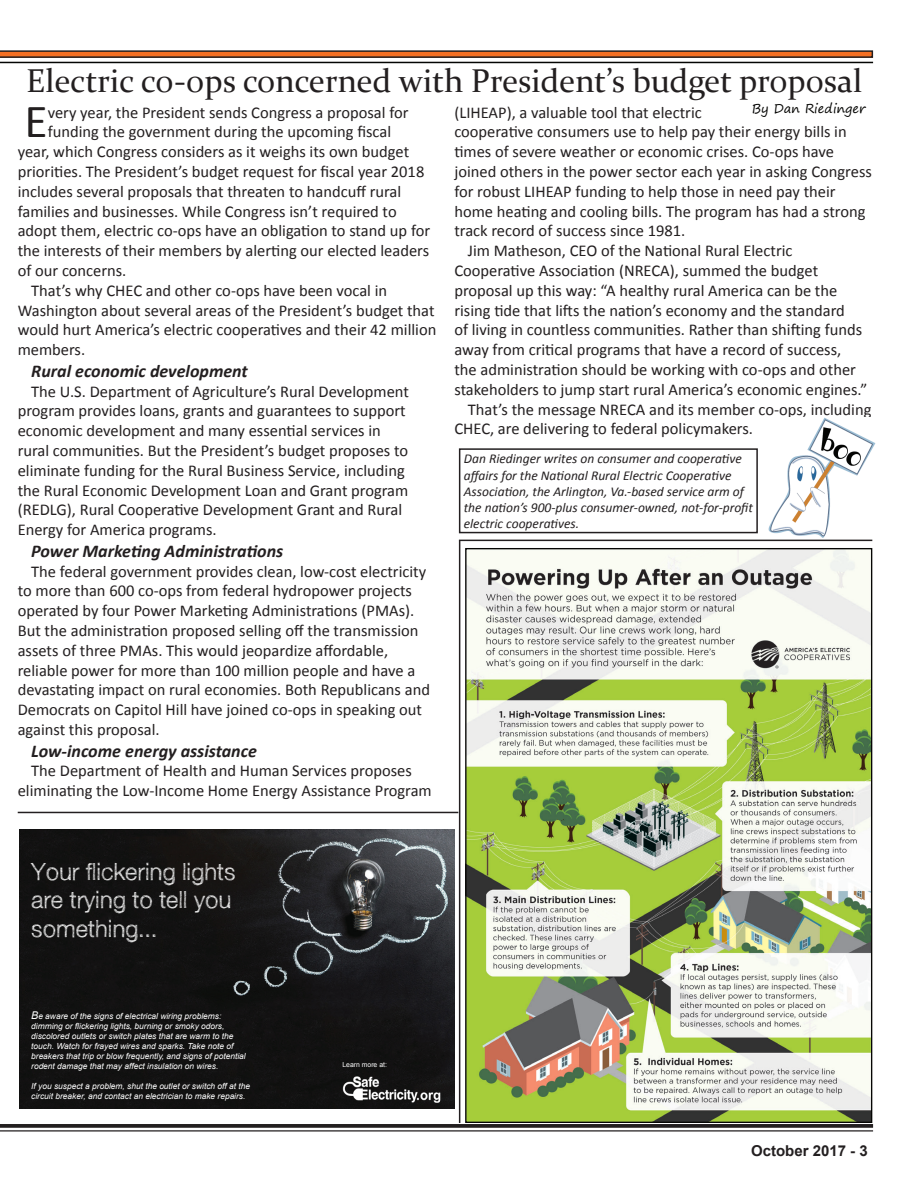
<style>
.page{position:relative;width:918px;height:1188px;background:#fff}
.page>*{position:absolute;margin:0;border:0;box-sizing:border-box;transform-origin:0 0}
.t1{font:47.7px "Calibri";color:#231f20}
.t2{font:33px "Constantia";color:#231f20}
.t3{font:300 23.55px/28.3px "Sketchetik";color:#fff}
.t4{font:italic 700 18px "Calibri";color:#231f20}
.t5{font:16.5px/19.8px "Calibri";color:#231f20}
.t6{font:700 15px "Arial";color:#231f20}
.t7{font:italic 13.5px/16.2px "Calibri";color:#231f20}
.t8{font:12.75px "Segoe Print";color:#060604}
.t9{font:italic 8.4px/10.1px "Arial";color:#fff}
.t10{font:6.9px "Arial";color:#fff}
.s1{font-size:10.65px}
</style>
<div class="page">
<svg style="left:0;top:1124px;width:873px;height:4px;background:#302c2d"></svg>
<hr style="left:0;top:1130px;width:873px;height:2px;background:#231f20">
<hr style="left:0;top:62px;width:873px;height:1px;background:#040503">
<svg style="left:0;top:50px;width:873px;height:8px;background:#a4562a"></svg>
<img style="left:768px;top:418px;width:108px;height:120px">
<div style="left:459px;top:448px;width:299px;height:85px;border:2px solid #231f20"></div>
<hr style="left:459px;top:540px;width:413px;height:1px;background:#231f20">
<img style="left:467px;top:550px;width:403px;height:571px">
<hr style="left:459px;top:541px;width:1px;height:582px;background:#231f20">
<hr style="left:18px;top:812px;width:440px;height:1px;background:#231f20">
<img style="left:20px;top:830px;width:434px;height:278px">
<img style="left:337px;top:1076px;width:112px;height:27px">
<h2 class="t2" style="left:26px;top:58px;width:838px">Electric co-ops concerned with President’s budget proposal</h2>
<p class="t8" style="left:752px;top:97px;width:115px">By Dan Riedinger</p>
<p class="t5" style="left:454px;top:102px;width:249px">(LIHEAP), a valuable tool that electric</p>
<p class="t5" style="left:454px;top:122px;width:394px">cooperative consumers use to help pay their energy bills in</p>
<p class="t5" style="left:454px;top:142px;width:381px">times of severe weather or economic crises. Co-ops have</p>
<p class="t5" style="left:454px;top:162px;width:419px">joined others in the power sector each year in asking Congress</p>
<p class="t5" style="left:454px;top:181px;width:383px">for robust LIHEAP funding to help those in need pay their</p>
<p class="t5" style="left:454px;top:201px;width:413px">home heating and cooling bills. The program has had a strong</p>
<p class="t5" style="left:454px;top:221px;width:233px">track record of success since 1981.</p>
<p class="t5" style="left:468px;top:241px;width:326px">Jim Matheson, CEO of the National Rural Electric</p>
<p class="t5" style="left:454px;top:261px;width:365px">Cooperative Association (NRECA), summed the budget</p>
<p class="t5" style="left:454px;top:280px;width:384px">proposal up this way: “A healthy rural America can be the</p>
<p class="t5" style="left:454px;top:300px;width:392px">rising tide that lifts the nation’s economy and the standard</p>
<p class="t5" style="left:454px;top:320px;width:409px">of living in countless communities. Rather than shifting funds</p>
<p class="t5" style="left:454px;top:340px;width:388px">away from critical programs that have a record of success,</p>
<p class="t5" style="left:454px;top:360px;width:403px">the administration should be working with co-ops and other</p>
<p class="t5" style="left:454px;top:379px;width:415px">stakeholders to jump start rural America’s economic engines.”</p>
<p class="t5" style="left:468px;top:399px;width:405px">That’s the message NRECA and its member co-ops, including</p>
<p class="t5" style="left:454px;top:419px;width:300px">CHEC, are delivering to federal policymakers.</p>
<h1 class="t1" style="left:24px;top:91px;width:25px">E</h1>
<p class="t5" style="left:48px;top:102px;width:362px">very year, the President sends Congress a proposal for</p>
<p class="t5" style="left:48px;top:122px;width:345px">funding the government during the upcoming fiscal</p>
<p class="t5" style="left:18px;top:142px;width:393px">year, which Congress considers as it weighs its own budget</p>
<p class="t5" style="left:18px;top:162px;width:408px">priorities. The President’s budget request for fiscal year 2018</p>
<p class="t5" style="left:18px;top:181px;width:385px">includes several proposals that threaten to handcuff rural</p>
<p class="t5" style="left:18px;top:201px;width:380px">families and businesses. While Congress isn’t required to</p>
<p class="t5" style="left:18px;top:221px;width:414px">adopt them, electric co-ops have an obligation to stand up for</p>
<p class="t5" style="left:18px;top:241px;width:413px">the interests of their members by alerting our elected leaders</p>
<p class="t5" style="left:18px;top:261px;width:110px">of our concerns.</p>
<p class="t5" style="left:31px;top:280px;width:358px">That’s why CHEC and other co-ops have been vocal in</p>
<p class="t5" style="left:18px;top:300px;width:418px">Washington about several areas of the President’s budget that</p>
<p class="t5" style="left:18px;top:320px;width:420px">would hurt America’s electric cooperatives and their 42 million</p>
<p class="t5" style="left:18px;top:340px;width:69px">members.</p>
<p class="t4" style="left:31px;top:359px;width:218px">Rural economic development</p>
<p class="t5" style="left:18px;top:381px;width:393px;text-indent:13px">The U.S. Department of Agriculture’s Rural Development program provides loans, grants and guarantees to support economic development and many essential services in rural communities. But the President’s budget proposes to eliminate funding for the Rural Business Service, including the Rural Economic Development Loan and Grant program (REDLG), Rural Cooperative Development Grant and Rural Energy for America programs.</p>
<p class="t4" style="left:31px;top:539px;width:254px">Power Marketing Administrations</p>
<p class="t5" style="left:18px;top:561px;width:414px;text-indent:13px">The federal government provides clean, low-cost electricity to more than 600 co-ops from federal hydropower projects operated by four Power Marketing Administrations (PMAs).<br>But the administration proposed selling off the transmission assets of three PMAs. This would jeopardize affordable, reliable power for more than 100 million people and have a devastating impact on rural economies. Both Republicans and Democrats on Capitol Hill have joined co-ops in speaking out against this proposal.</p>
<p class="t4" style="left:31px;top:739px;width:227px">Low-income energy assistance</p>
<p class="t5" style="left:18px;top:761px;width:416px;text-align:center">The Department of Health and Human Services proposes eliminating the Low-Income Home Energy Assistance Program</p>
<p class="t7" style="left:464px;top:450px;width:291px">Dan Riedinger writes on consumer and cooperative affairs for the National Rural Electric Cooperative Association, the Arlington, Va.-based service arm of the nation’s 900-plus consumer-owned, not-for-profit electric cooperatives.</p>
<h3 class="t3" style="left:31px;top:857px;width:206px">Your flickering lights are trying to tell you something...</h3>
<p class="t9" style="left:31px;top:1011px;width:216px"><span class="s1">B</span>e aware of the signs of electrical wiring problems: dimming or flickering lights, burning or smoky odors, discolored outlets or switch plates that are warm to the touch. Watch for frayed wires and sparks. Take note of breakers that trip or blow frequently, and signs of potential rodent damage that may affect insulation on wires.</p>
<p class="t9" style="left:31px;top:1081px;width:220px">If you suspect a problem, shut the outlet or switch off at the circuit breaker, and contact an electrician to make repairs.</p>
<p class="t10" style="left:342px;top:1060px;width:46px">Learn more at:</p>
<p class="t6" style="left:751px;top:1140px;width:118px">October 2017 - 3</p>
</div>
